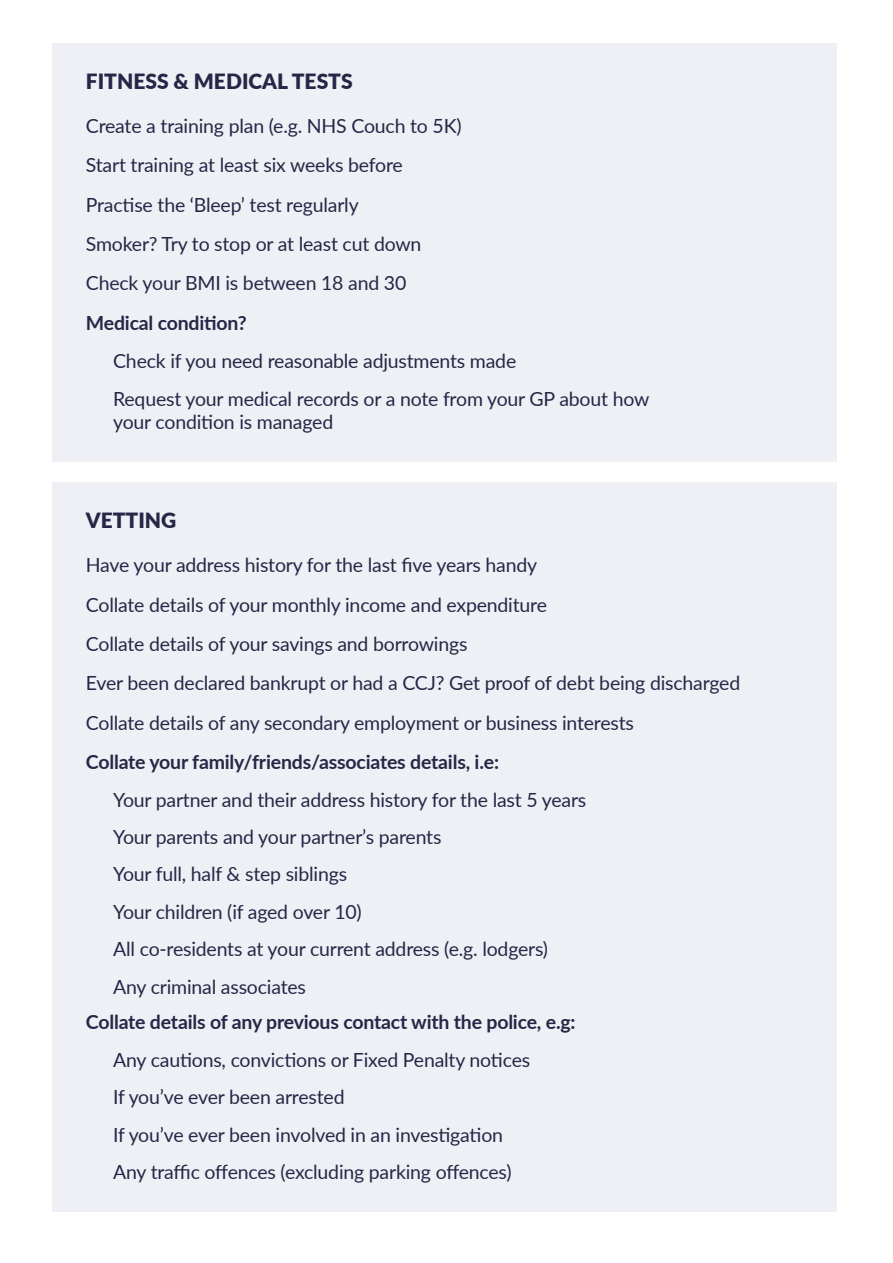
<style>
.page{position:relative;width:893px;height:1263px;background:#fff}
.page>*{position:absolute;margin:0;border:0;box-sizing:border-box;transform-origin:0 0}
.t1{font:900 21px "Lato";color:#282647}
.t2{font:19.5px/39.3px "Lato";letter-spacing:-.01em;color:#282647}
.t3{font:700 19.5px "Lato";letter-spacing:-.01em;color:#282647}
</style>
<div class="page">
<div style="left:52px;top:43px;width:785px;height:419px;background:#eef0f5"></div>
<div style="left:52px;top:483px;width:785px;height:729px;background:#eef0f5"></div>
<p class="t1" style="left:86px;top:65px;width:268px">FITNESS &amp; MEDICAL TESTS</p>
<p class="t2" style="left:86px;top:105px;width:377px">Create a training plan (e.g. NHS Couch to 5K)<br>Start training at least six weeks before Practise the ‘Bleep’ test regularly<br>Smoker? Try to stop or at least cut down Check your BMI is between 18 and 30</p>
<p class="t3" style="left:86px;top:309px;width:162px">Medical condition?</p>
<p class="t2" style="left:113px;top:341px;width:405px">Check if you need reasonable adjustments made</p>
<p class="t2" style="left:113px;top:386px;width:538px;line-height:23.4px">Request your medical records or a note from your GP about how your condition is managed</p>
<p class="t1" style="left:86px;top:505px;width:92px">VETTING</p>
<p class="t2" style="left:86px;top:545px;width:656px">Have your address history for the last five years handy<br>Collate details of your monthly income and expenditure<br>Collate details of your savings and borrowings<br>Ever been declared bankrupt or had a CCJ? Get proof of debt being discharged Collate details of any secondary employment or business interests</p>
<p class="t3" style="left:86px;top:747px;width:415px">Collate your family/friends/associates details, i.e:</p>
<p class="t2" style="left:113px;top:779px;width:475px">Your partner and their address history for the last 5 years</p>
<p class="t2" style="left:113px;top:817px;width:436px;line-height:37.5px">Your parents and your partner’s parents<br>Your full, half &amp; step siblings<br>Your children (if aged over 10)<br>All co-residents at your current address (e.g. lodgers)<br>Any criminal associates</p>
<p class="t3" style="left:86px;top:1008px;width:491px">Collate details of any previous contact with the police, e.g:</p>
<p class="t2" style="left:113px;top:1039px;width:419px">Any cautions, convictions or Fixed Penalty notices</p>
<p class="t2" style="left:113px;top:1078px;width:400px;line-height:37.5px">If you’ve ever been arrested<br>If you’ve ever been involved in an investigation<br>Any traffic offences (excluding parking offences)</p>
</div>
